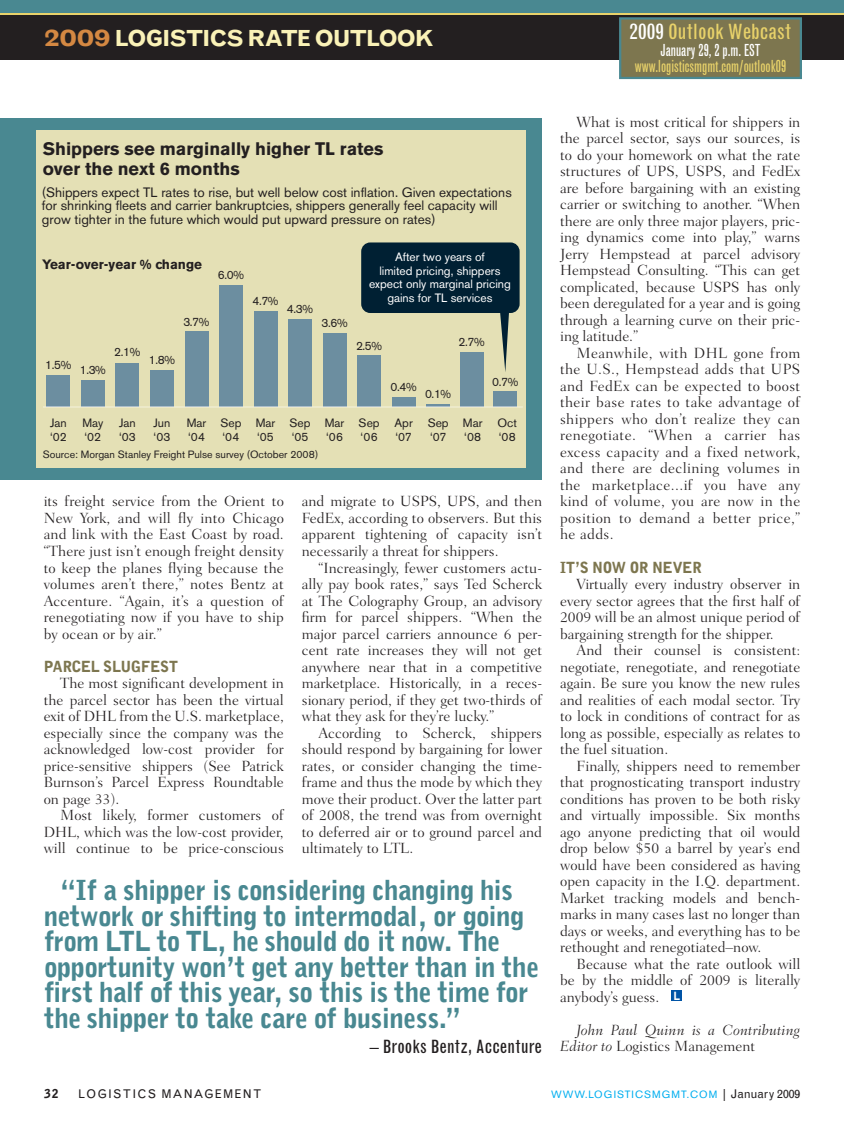
<style>
.page{position:relative;width:844px;height:1127px;background:#fff}
.page>*{position:absolute;margin:0;border:0;box-sizing:border-box;transform-origin:0 0}
.Pullquote_Feature{font:900 27px/25.5px "Grotesque";letter-spacing:-.01em;color:#498891}
.Head_Feature1{font:700 22.2px "Grotesque";letter-spacing:-.055em;color:#faf2b7}
.Text_CoverSubHeads{font:condensed 20.7px "Grotesque";color:#e8d26a}
.t1{font:700 18px/19.5px "Akzidenz Grotesk BE";color:#231f20}
.Pullquote_Feature-2{font:condensed 18px "Grotesque";letter-spacing:.005em;color:#231f20}
.Text_CoverSubHeads-2{font:extra-condensed 16.5px "Grotesque";color:#e8d26a}
.Text_CoverSubHeads-3{font:extra-condensed 16.5px "Grotesque";color:#fff}
.Text{font:300 15px/16.5px "Fairfield LH";color:#231f20;text-align:justify}
.Text-2{font:italic 300 15px/16.5px "Fairfield LH";color:#231f20}
.Subhead{font:900 15px "Grotesque";letter-spacing:-.015em;color:#7d764f}
.t2{font:13.5px/13.5px "Akzidenz Grotesk BE";color:#231f20}
.t3{font:700 13.5px "Akzidenz Grotesk BE";color:#231f20}
.t4{font:12px/13.5px "Akzidenz Grotesk BE";color:#231f20}
.t5{font:12px/13.5px "Akzidenz Grotesk BE";color:#fff;text-align:center}
.t6{font:12px "Grotesque";letter-spacing:.1em;color:#231f20}
.t7{font:900 12px "Grotesque";color:#231f20}
.t8{font:900 11.1px "Grotesque";color:#fff}
.t9{font:10.5px "Akzidenz Grotesk BE";color:#231f20}
.t10{font:10.5px "Akzidenz Grotesk BE";letter-spacing:.105em;color:#00aeef}
.s1{font-stretch:expanded;font-size:24.15px;color:#d48842}
.s2{color:#fff}
.s3{font-style:normal}
.s4{font-family:"Grotesque";font-size:12px;color:#231f20}
</style>
<div class="page">
<div style="left:671px;top:990px;width:10px;height:11px;background:#0154a6"></div>
<div style="left:0;top:118px;width:541px;height:361px;background:#498891"></div>
<div style="left:37px;top:130px;width:488px;height:337px;background:#e4e0b5"></div>
<div style="left:47px;top:375px;width:23px;height:32px;background:#6c8ea0"></div>
<div style="left:81px;top:380px;width:23px;height:27px;background:#6c8ea0"></div>
<div style="left:116px;top:364px;width:23px;height:43px;background:#6c8ea0"></div>
<div style="left:150px;top:370px;width:23px;height:37px;background:#6c8ea0"></div>
<div style="left:185px;top:332px;width:23px;height:75px;background:#6c8ea0"></div>
<div style="left:219px;top:285px;width:23px;height:122px;background:#6c8ea0"></div>
<div style="left:254px;top:311px;width:23px;height:96px;background:#6c8ea0"></div>
<div style="left:288px;top:319px;width:23px;height:88px;background:#6c8ea0"></div>
<div style="left:323px;top:333px;width:23px;height:74px;background:#6c8ea0"></div>
<div style="left:357px;top:356px;width:23px;height:51px;background:#6c8ea0"></div>
<div style="left:392px;top:397px;width:23px;height:10px;background:#6c8ea0"></div>
<hr style="left:426px;top:404px;width:23px;height:3px;background:#6c8ea0">
<div style="left:460px;top:352px;width:23px;height:55px;background:#6c8ea0"></div>
<div style="left:493px;top:392px;width:23px;height:15px;background:#6c8ea0"></div>
<svg style="left:43px;top:406px;width:479px;height:1px"></svg>
<svg style="left:361px;top:242px;width:158px;height:130px"></svg>
<div style="left:0;top:0;width:843px;height:19px;background:#498891"></div>
<div style="left:0;top:13px;width:843px;height:12px;background:#e8d26a"></div>
<div style="left:0;top:15px;width:843px;height:45px;background:#231f20"></div>
<div style="left:620px;top:18px;width:180px;height:60px;background:#7d764f"></div>
<div style="left:619px;top:17px;width:182px;height:62px;border:2px solid #498891"></div>
<p class="Head_Feature1" style="left:43px;top:26px;width:392px"><span class="s1">2009</span> LOGISTICS RATE OUTLOOK</p>
<p class="t1" style="left:43px;top:140px;width:342px">Shippers see marginally higher TL rates over the next 6 months</p>
<p class="t2" style="left:42px;top:185px;width:471px">(Shippers expect TL rates to rise, but well below cost inflation. Given expectations for shrinking fleets and carrier bankruptcies, shippers generally feel capacity will grow tighter in the future which would put upward pressure on rates)</p>
<p class="t3" style="left:42px;top:256px;width:161px">Year-over-year % change</p>
<p class="t4" style="left:45px;top:358px;width:28px">1.5%</p>
<p class="t4" style="left:80px;top:363px;width:28px">1.3%</p>
<p class="t4" style="left:114px;top:345px;width:28px">2.1%</p>
<p class="t4" style="left:183px;top:315px;width:28px">3.7%</p>
<p class="t4" style="left:149px;top:353px;width:28px">1.8%</p>
<p class="t4" style="left:218px;top:268px;width:28px">6.0%</p>
<p class="t4" style="left:252px;top:294px;width:28px">4.7%</p>
<p class="t4" style="left:287px;top:302px;width:28px">4.3%</p>
<p class="t4" style="left:321px;top:316px;width:28px">3.6%</p>
<p class="t4" style="left:50px;top:416px;width:18px">Jan ‘02</p>
<p class="t4" style="left:82px;top:416px;width:22px">May ‘02</p>
<p class="t4" style="left:119px;top:416px;width:18px">Jan ‘03</p>
<p class="t4" style="left:153px;top:416px;width:19px">Jun ‘03</p>
<p class="t4" style="left:187px;top:416px;width:21px">Mar ‘04</p>
<p class="t4" style="left:220px;top:416px;width:22px">Sep ‘04</p>
<p class="t4" style="left:256px;top:416px;width:21px">Mar ‘05</p>
<p class="t4" style="left:289px;top:416px;width:22px">Sep ‘05</p>
<p class="t4" style="left:325px;top:416px;width:21px">Mar ‘06</p>
<p class="t9" style="left:43px;top:448px;width:277px">Source: Morgan Stanley Freight Pulse survey (October 2008)</p>
<p class="t5" style="left:369px;top:250px;width:143px">After two years of<br>limited pricing, shippers expect only marginal pricing gains for TL services</p>
<p class="t4" style="left:356px;top:339px;width:28px">2.5%</p>
<p class="t4" style="left:458px;top:335px;width:28px">2.7%</p>
<p class="t4" style="left:358px;top:416px;width:22px">Sep ‘06</p>
<p class="t4" style="left:390px;top:380px;width:28px">0.4%</p>
<p class="t4" style="left:394px;top:416px;width:20px">Apr ‘07</p>
<p class="t4" style="left:425px;top:387px;width:28px">0.1%</p>
<p class="t4" style="left:427px;top:416px;width:22px">Sep ‘07</p>
<p class="t4" style="left:492px;top:375px;width:28px">0.7%</p>
<p class="t4" style="left:463px;top:416px;width:21px">Mar ‘08</p>
<p class="t4" style="left:497px;top:416px;width:21px">Oct ‘08</p>
<p class="Text" style="left:44px;top:493px;width:242px">its freight service from the Orient to New York, and will fly into Chicago and link with the East Coast by road. “There just isn’t enough freight density to keep the planes flying because the volumes aren’t there,” notes Bentz at Accenture. “Again, it’s a question of renegotiating now if you have to ship by ocean or by air.”</p>
<p class="Subhead" style="left:44px;top:657px;width:133px">Parcel slugfest</p>
<p class="Text" style="left:44px;top:675px;width:242px;text-indent:16px">The most significant development in the parcel sector has been the virtual exit of DHL from the U.S. marketplace, especially since the company was the acknowledged low-cost provider for price-sensitive shippers (See Patrick Burnson’s Parcel Express Roundtable on page 33).</p>
<p class="Text" style="left:44px;top:807px;width:241px;text-indent:16px">Most likely, former customers of DHL, which was the low-cost provider, will continue to be price-conscious</p>
<p class="Text" style="left:302px;top:493px;width:241px">and migrate to USPS, UPS, and then FedEx, according to observers. But this apparent tightening of capacity isn’t necessarily a threat for shippers.</p>
<p class="Text" style="left:302px;top:559px;width:242px;text-indent:17px">“Increasingly, fewer customers actu&shy;ally pay book rates,” says Ted Scherck at The Colography Group, an advisory firm for parcel shippers. “When the major parcel carriers announce 6 per&shy;cent rate increases they will not get anywhere near that in a competitive marketplace. Historically, in a reces&shy;sionary period, if they get two-thirds of what they ask for they’re lucky.”</p>
<p class="Text" style="left:302px;top:724px;width:242px;text-indent:16px">According to Scherck, shippers should respond by bargaining for lower rates, or consider changing the time&shy;frame and thus the mode by which they move their product. Over the latter part of 2008, the trend was from overnight to deferred air or to ground parcel and ultimately to LTL.</p>
<p class="Pullquote_Feature" style="left:44px;top:877px;width:496px;text-indent:16px">“If a shipper is considering changing his network or shifting to intermodal, or going from LTL to TL, he should do it now. The opportunity won’t get any better than in the first half of this year, so this is the time for the shipper to take care of business.”</p>
<p class="Pullquote_Feature-2" style="left:370px;top:1036px;width:173px">– Brooks Bentz, Accenture</p>
<p class="Text_CoverSubHeads" style="left:629px;top:20px;width:164px"><span class="s2">2009</span> Outlook Webcast</p>
<p class="Text_CoverSubHeads-3" style="left:660px;top:40px;width:101px">January 29, 2 p.m. EST</p>
<p class="Text_CoverSubHeads-2" style="left:634px;top:57px;width:153px">www.logisticsmgmt.com/outlook09</p>
<p class="Text" style="left:560px;top:114px;width:242px;text-indent:16px">What is most critical for shippers in the parcel sector, says our sources, is to do your homework on what the rate structures of UPS, USPS, and FedEx are before bargaining with an existing carrier or switching to another. “When there are only three major players, pric&shy;ing dynamics come into play,” warns Jerry Hempstead at parcel advisory Hempstead Consulting. “This can get complicated, because USPS has only been deregulated for a year and is going through a learning curve on their pric&shy;ing latitude.”</p>
<p class="Text" style="left:560px;top:345px;width:242px;text-indent:16px">Meanwhile, with DHL gone from the U.S., Hempstead adds that UPS and FedEx can be expected to boost their base rates to take advantage of shippers who don’t realize they can renegotiate. “When a carrier has excess capacity and a fixed network, and there are declining volumes in the marketplace...if you have any kind of volume, you are now in the position to demand a better price,” he adds.</p>
<p class="Subhead" style="left:560px;top:558px;width:139px">It’s now or never</p>
<p class="Text" style="left:560px;top:576px;width:242px;text-indent:16px">Virtually every industry observer in every sector agrees that the first half of 2009 will be an almost unique period of bargaining strength for the shipper.</p>
<p class="Text" style="left:560px;top:642px;width:242px;text-indent:16px">And their counsel is consistent: negotiate, renegotiate, and renegotiate again. Be sure you know the new rules and realities of each modal sector. Try to lock in conditions of contract for as long as possible, especially as relates to the fuel situation.</p>
<p class="Text" style="left:560px;top:757px;width:242px;text-indent:16px">Finally, shippers need to remember that prognosticating transport industry conditions has proven to be both risky and virtually impossible. Six months ago anyone predicting that oil would drop below $50 a barrel by year’s end would have been considered as having open capacity in the I.Q. department.<br>Market tracking models and bench&shy;marks in many cases last no longer than days or weeks, and everything has to be rethought and renegotiated–now.</p>
<p class="Text" style="left:560px;top:955px;width:242px;text-indent:16px">Because what the rate outlook will be by the middle of 2009 is literally anybody’s guess.</p>
<p class="t8" style="left:673px;top:989px;width:8px">L</p>
<p class="Text-2" style="left:560px;top:1021px;width:241px;text-indent:16px">John Paul Quinn is a Contributing<br>Editor to <span class="s3">Logistics Management</span></p>
<p class="t7" style="left:44px;top:1086px;width:16px">32</p>
<p class="t6" style="left:78px;top:1087px;width:185px">LOGISTICS MANAGEM ENT</p>
<p class="t10" style="left:551px;top:1088px;width:250px">WWW.LOGISTICSMGMT.COM <span class="s4">| JANUARY 2009</span></p>
</div>
